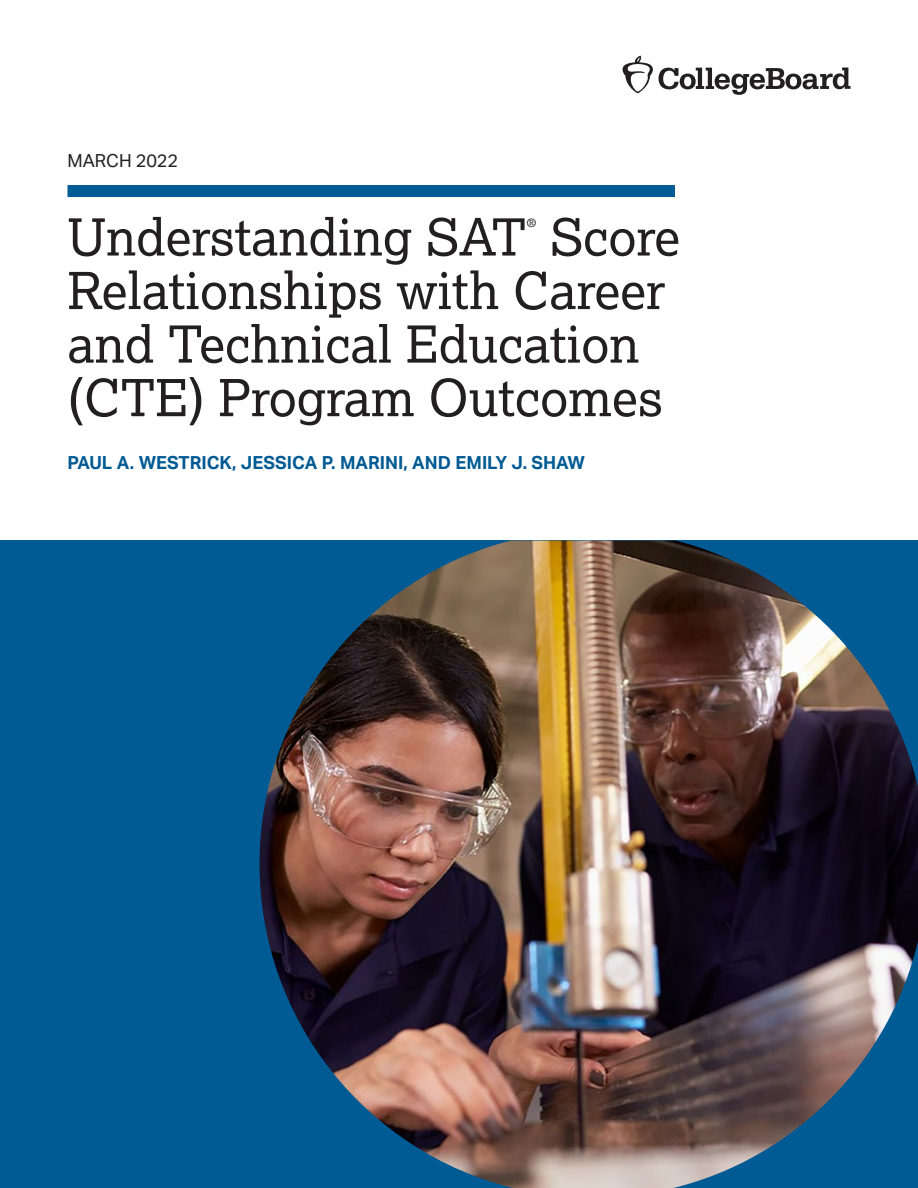
<style>
.page{position:relative;width:918px;height:1188px;background:#fff}
.page>*{position:absolute;margin:0;border:0;box-sizing:border-box;transform-origin:0 0}
.t1{font:51px/53.6px "Lexia";color:#231f20}
.t2{font:700 18px "Aktiv Grotesk";color:#005a93}
.t3{font:18px "Aktiv Grotesk";color:#231f20}
.t4{font:11.4px "Lexia";color:#231f20}
.s1{font-style:inherit}
</style>
<div class="page">
<div style="left:68px;top:185px;width:607px;height:12px;background:#005a93"></div>
<svg style="left:659px;top:68px;width:191px;height:27px"></svg>
<svg style="left:623px;top:56px;width:30px;height:37px"></svg>
<div style="left:0;top:540px;width:918px;height:648px;background:#005a93"></div>
<img style="left:260px;top:541px;width:658px;height:647px">
<p class="t3" style="left:68px;top:150px;width:112px">MARCH <span class="s1">2022</span></p>
<h1 class="t1" style="left:68px;top:209px;width:460px">Understanding SAT</h1>
<h1 class="t4" style="left:526px;top:215px;width:12px">®</h1>
<h1 class="t1" style="left:67px;top:209px;width:614px;text-indent:483px">Score<br>Relationships with Career and Technical Education (CTE) Program Outcomes</h1>
<p class="t2" style="left:68px;top:452px;width:519px">PAUL A. WESTRICK, JESSICA P. MARINI, AND EMILY J. SHAW</p>
</div>
